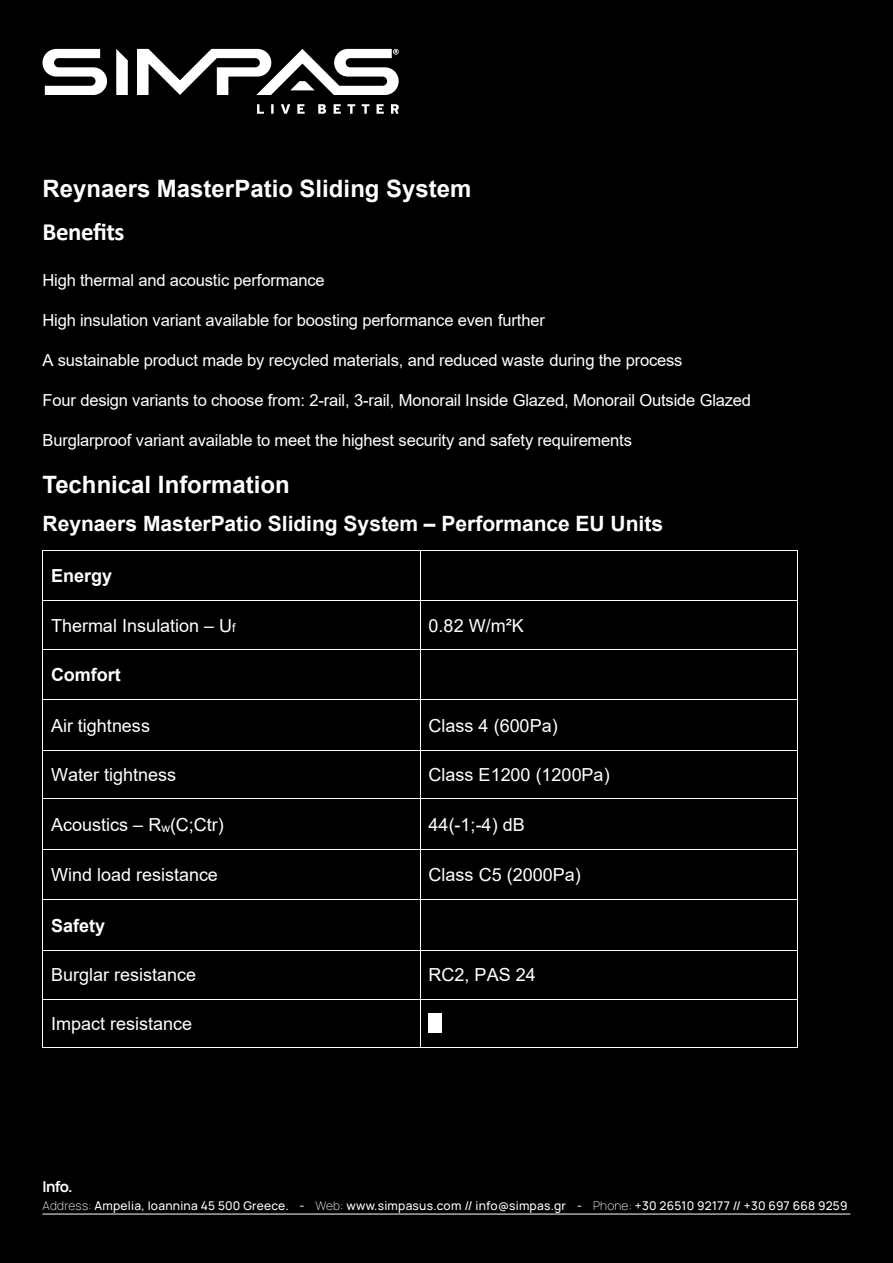
<style>
.page{position:relative;width:893px;height:1263px;background:#000001}
.page>*{position:absolute;margin:0;border:0;box-sizing:border-box;transform-origin:0 0}
.t1{font:700 24.9px "Calibri";letter-spacing:-.02em;color:#fff}
.t2{font:700 24px "Arial";color:#fff}
.t3{font:700 21px "Arial";color:#fff}
.t4{font:18px "Arial";color:#fff}
.t5{font:700 18px "Arial";color:#fff}
.t6{font:16.5px "Arial";letter-spacing:-.015em;color:#fff}
.t7{font:700 15px "Manrope";color:#fff}
.t8{font:500 12px "Manrope";letter-spacing:.02em;color:#fff}
.s1{font-size:12px}
.s2{font-weight:200}
</style>
<div class="page">
<hr style="left:43px;top:1214px;width:807px;height:1px;background:#fff">
<svg style="left:43px;top:49px;width:356px;height:46px"></svg>
<svg style="left:257px;top:104px;width:142px;height:10px"></svg>
<hr style="left:43px;top:550px;width:377px;height:1px;background:#fff">
<hr style="left:421px;top:550px;width:376px;height:1px;background:#fff">
<hr style="left:43px;top:551px;width:1px;height:50px;background:#fff">
<hr style="left:420px;top:551px;width:1px;height:50px;background:#fff">
<hr style="left:797px;top:551px;width:1px;height:50px;background:#fff">
<hr style="left:43px;top:601px;width:377px;height:1px;background:#fff">
<hr style="left:421px;top:601px;width:376px;height:1px;background:#fff">
<hr style="left:43px;top:601px;width:1px;height:48px;background:#fff">
<hr style="left:420px;top:601px;width:1px;height:48px;background:#fff">
<hr style="left:797px;top:601px;width:1px;height:48px;background:#fff">
<hr style="left:43px;top:649px;width:377px;height:1px;background:#fff">
<hr style="left:421px;top:649px;width:376px;height:1px;background:#fff">
<hr style="left:43px;top:650px;width:1px;height:50px;background:#fff">
<hr style="left:420px;top:650px;width:1px;height:50px;background:#fff">
<hr style="left:797px;top:650px;width:1px;height:50px;background:#fff">
<hr style="left:43px;top:700px;width:377px;height:1px;background:#fff">
<hr style="left:421px;top:700px;width:376px;height:1px;background:#fff">
<hr style="left:43px;top:700px;width:1px;height:50px;background:#fff">
<hr style="left:420px;top:700px;width:1px;height:50px;background:#fff">
<hr style="left:797px;top:700px;width:1px;height:50px;background:#fff">
<hr style="left:43px;top:750px;width:377px;height:1px;background:#fff">
<hr style="left:421px;top:750px;width:376px;height:1px;background:#fff">
<hr style="left:43px;top:751px;width:1px;height:48px;background:#fff">
<hr style="left:420px;top:751px;width:1px;height:48px;background:#fff">
<hr style="left:797px;top:751px;width:1px;height:48px;background:#fff">
<hr style="left:43px;top:799px;width:377px;height:1px;background:#fff">
<hr style="left:421px;top:799px;width:376px;height:1px;background:#fff">
<hr style="left:43px;top:799px;width:1px;height:50px;background:#fff">
<hr style="left:420px;top:799px;width:1px;height:50px;background:#fff">
<hr style="left:797px;top:799px;width:1px;height:50px;background:#fff">
<hr style="left:43px;top:849px;width:377px;height:1px;background:#fff">
<hr style="left:421px;top:849px;width:376px;height:1px;background:#fff">
<hr style="left:43px;top:850px;width:1px;height:50px;background:#fff">
<hr style="left:420px;top:850px;width:1px;height:50px;background:#fff">
<hr style="left:797px;top:850px;width:1px;height:50px;background:#fff">
<hr style="left:43px;top:900px;width:377px;height:1px;background:#fff">
<hr style="left:421px;top:900px;width:376px;height:1px;background:#fff">
<hr style="left:43px;top:900px;width:1px;height:50px;background:#fff">
<hr style="left:420px;top:900px;width:1px;height:50px;background:#fff">
<hr style="left:797px;top:900px;width:1px;height:50px;background:#fff">
<hr style="left:43px;top:950px;width:377px;height:1px;background:#fff">
<hr style="left:421px;top:950px;width:376px;height:1px;background:#fff">
<hr style="left:43px;top:951px;width:1px;height:48px;background:#fff">
<hr style="left:420px;top:951px;width:1px;height:48px;background:#fff">
<hr style="left:797px;top:951px;width:1px;height:48px;background:#fff">
<div style="left:429px;top:1014px;width:13px;height:19px;background:#fff"></div>
<hr style="left:43px;top:999px;width:377px;height:1px;background:#fff">
<hr style="left:421px;top:999px;width:376px;height:1px;background:#fff">
<hr style="left:43px;top:999px;width:1px;height:48px;background:#fff">
<hr style="left:43px;top:1047px;width:377px;height:1px;background:#fff">
<hr style="left:420px;top:999px;width:1px;height:48px;background:#fff">
<hr style="left:421px;top:1047px;width:376px;height:1px;background:#fff">
<hr style="left:797px;top:999px;width:1px;height:48px;background:#fff">
<h2 class="t2" style="left:43px;top:180px;width:430px">Reynaers MasterPatio Sliding System</h2>
<h1 class="t1" style="left:43px;top:221px;width:84px">Benefits</h1>
<p class="t6" style="left:43px;top:274px;width:284px">High thermal and acoustic performance</p>
<p class="t6" style="left:43px;top:314px;width:504px">High insulation variant available for boosting performance even further</p>
<p class="t6" style="left:43px;top:354px;width:641px">A sustainable product made by recycled materials, and reduced waste during the process</p>
<p class="t6" style="left:43px;top:394px;width:710px">Four design variants to choose from: 2-rail, 3-rail, Monorail Inside Glazed, Monorail Outside Glazed</p>
<p class="t6" style="left:43px;top:434px;width:591px">Burglarproof variant available to meet the highest security and safety requirements</p>
<h2 class="t2" style="left:43px;top:475px;width:249px">Technical Information</h2>
<p class="t3" style="left:43px;top:516px;width:622px">Reynaers MasterPatio Sliding System – Performance EU Units</p>
<p class="t5" style="left:51px;top:569px;width:63px">Energy</p>
<p class="t4" style="left:51px;top:619px;width:186px">Thermal Insulation – U<span class="s1">f</span></p>
<p class="t4" style="left:429px;top:619px;width:97px">0.82 W/m²K</p>
<p class="t5" style="left:51px;top:668px;width:71px">Comfort</p>
<p class="t4" style="left:51px;top:719px;width:101px">Air tightness</p>
<p class="t4" style="left:429px;top:719px;width:131px">Class 4 (600Pa)</p>
<p class="t4" style="left:51px;top:768px;width:127px">Water tightness</p>
<p class="t4" style="left:429px;top:768px;width:183px">Class E1200 (1200Pa)</p>
<p class="t4" style="left:51px;top:818px;width:174px">Acoustics – R<span class="s1">w</span>(C;Ctr)</p>
<p class="t4" style="left:429px;top:818px;width:98px">44(-1;-4) dB</p>
<p class="t4" style="left:51px;top:868px;width:168px">Wind load resistance</p>
<p class="t4" style="left:429px;top:868px;width:154px">Class C5 (2000Pa)</p>
<p class="t5" style="left:51px;top:919px;width:56px">Safety</p>
<p class="t4" style="left:51px;top:968px;width:147px">Burglar resistance</p>
<p class="t4" style="left:429px;top:968px;width:109px">RC2, PAS 24</p>
<p class="t4" style="left:51px;top:1017px;width:143px">Impact resistance</p>
<p class="t7" style="left:43px;top:1176px;width:32px">Info.</p>
<p class="t8" style="left:43px;top:1197px;width:807px"><span class="s2">Address:</span> Ampelia, Ioannina 45 500 Greece. - <span class="s2">Web:</span> www.simpasus.com // info@simpas.gr - <span class="s2">Phone:</span> +30 26510 92177 // +30 697 668 9259</p>
</div>
